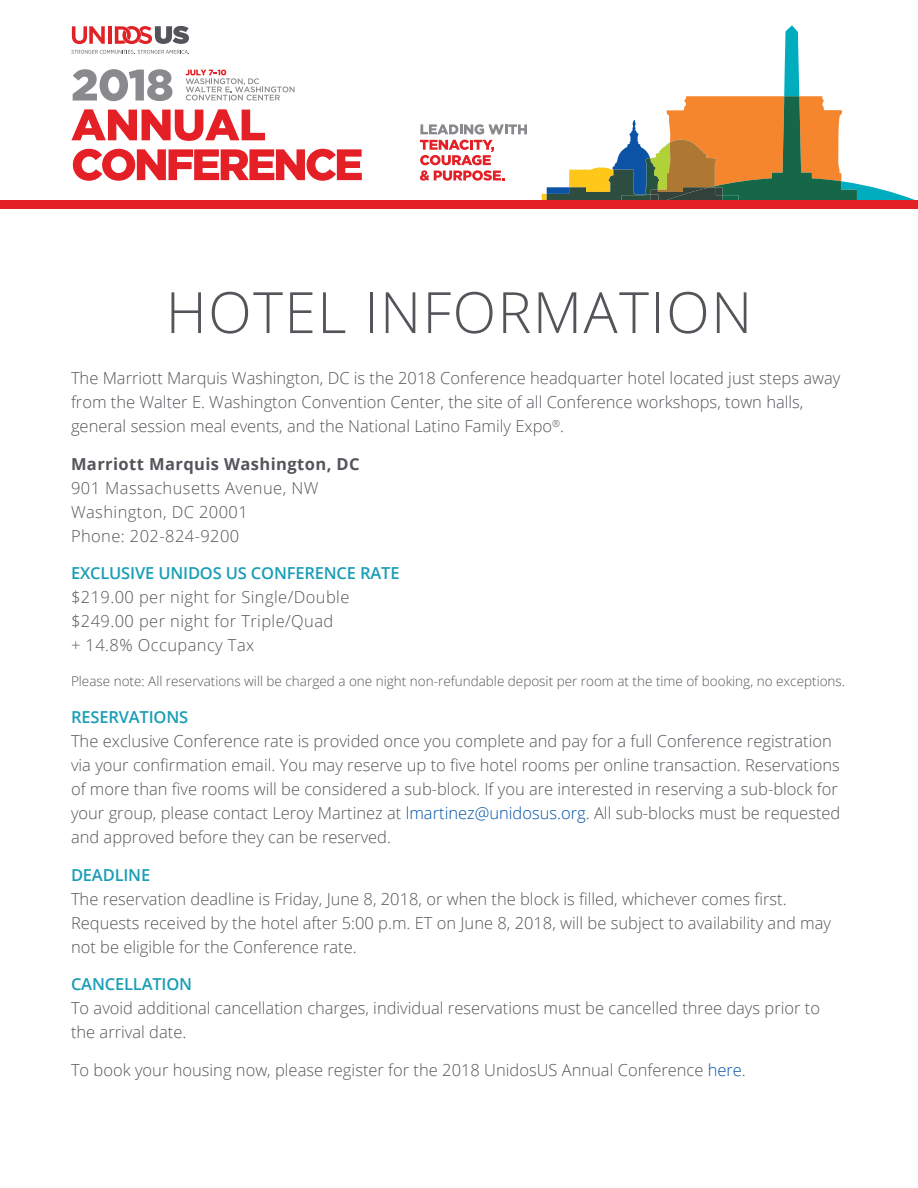
<style>
.page{position:relative;width:918px;height:1188px;background:#fff}
.page>*{position:absolute;margin:0;border:0;box-sizing:border-box;transform-origin:0 0}
.t1{font:300 57px "Open Sans";letter-spacing:.025em;color:#54555a}
.t2{font:300 16.5px/24px "Open Sans";color:#54555a}
.t3{font:300 16.5px/24px "Open Sans";letter-spacing:.025em;color:#54555a}
.t4{font:600 16.5px "Open Sans";letter-spacing:-.01em;color:#199eb6}
.t5{font:300 13.5px "Open Sans";color:#54555a}
.s1{font-weight:700}
.s2{color:#0353a5}
</style>
<div class="page">
<div style="left:0;top:200px;width:918px;height:9px;background:#e41f25"></div>
<svg style="left:420px;top:25px;width:495px;height:175px"></svg>
<svg style="left:72px;top:26px;width:33px;height:18px"></svg>
<hr style="left:108px;top:26px;width:4px;height:18px;background:#e02126">
<svg style="left:115px;top:26px;width:74px;height:18px"></svg>
<svg style="left:71px;top:50px;width:118px;height:4px"></svg>
<svg style="left:73px;top:69px;width:99px;height:32px"></svg>
<svg style="left:71px;top:109px;width:194px;height:32px"></svg>
<svg style="left:73px;top:149px;width:289px;height:32px"></svg>
<svg style="left:185px;top:70px;width:110px;height:30px"></svg>
<p class="t1" style="left:166px;top:273px;width:588px">HOTEL INFORMATION</p>
<p class="t2" style="left:71px;top:366px;width:771px">The Marriott Marquis Washington, DC is the 2018 Conference headquarter hotel located just steps away from the Walter E. Washington Convention Center, the site of all Conference workshops, town halls, general session meal events, and the National Latino Family Expo<sup>®</sup>.</p>
<p class="t3" style="left:71px;top:451px;width:290px"><span class="s1">Marriott Marquis Washington, DC<br></span>901 Massachusetts Avenue, NW<br>Washington, DC 20001<br>Phone: 202-824-9200</p>
<p class="t4" style="left:71px;top:562px;width:330px">EXCLUSIVE UNIDOS US CONFERENCE RATE</p>
<p class="t3" style="left:71px;top:585px;width:280px">$219.00 per night for Single/Double $249.00 per night for Triple/Quad<br>+ 14.8% Occupancy Tax</p>
<p class="t5" style="left:71px;top:671px;width:776px">Please note: All reservations will be charged a one night non-refundable deposit per room at the time of booking, no exceptions.</p>
<p class="t4" style="left:71px;top:706px;width:119px">RESERVATIONS</p>
<p class="t2" style="left:71px;top:729px;width:771px">The exclusive Conference rate is provided once you complete and pay for a full Conference registration via your confirmation email. You may reserve up to five hotel rooms per online transaction. Reservations of more than five rooms will be considered a sub-block. If you are interested in reserving a sub-block for your group, please contact Leroy Martinez at <span class="s2">lmartinez@unidosus.org</span>. All sub-blocks must be requested and approved before they can be reserved.</p>
<p class="t4" style="left:71px;top:863px;width:81px">DEADLINE</p>
<p class="t2" style="left:71px;top:886px;width:762px">The reservation deadline is Friday, June 8, 2018, or when the block is filled, whichever comes first.<br>Requests received by the hotel after 5:00 p.m. ET on June 8, 2018, will be subject to availability and may not be eligible for the Conference rate.</p>
<p class="t4" style="left:71px;top:973px;width:123px">CANCELLATION</p>
<p class="t2" style="left:71px;top:996px;width:751px">To avoid additional cancellation charges, individual reservations must be cancelled three days prior to the arrival date.</p>
<p class="t2" style="left:71px;top:1057px;width:676px">To book your housing now, please register for the 2018 UnidosUS Annual Conference <span class="s2">here</span>.</p>
</div>
